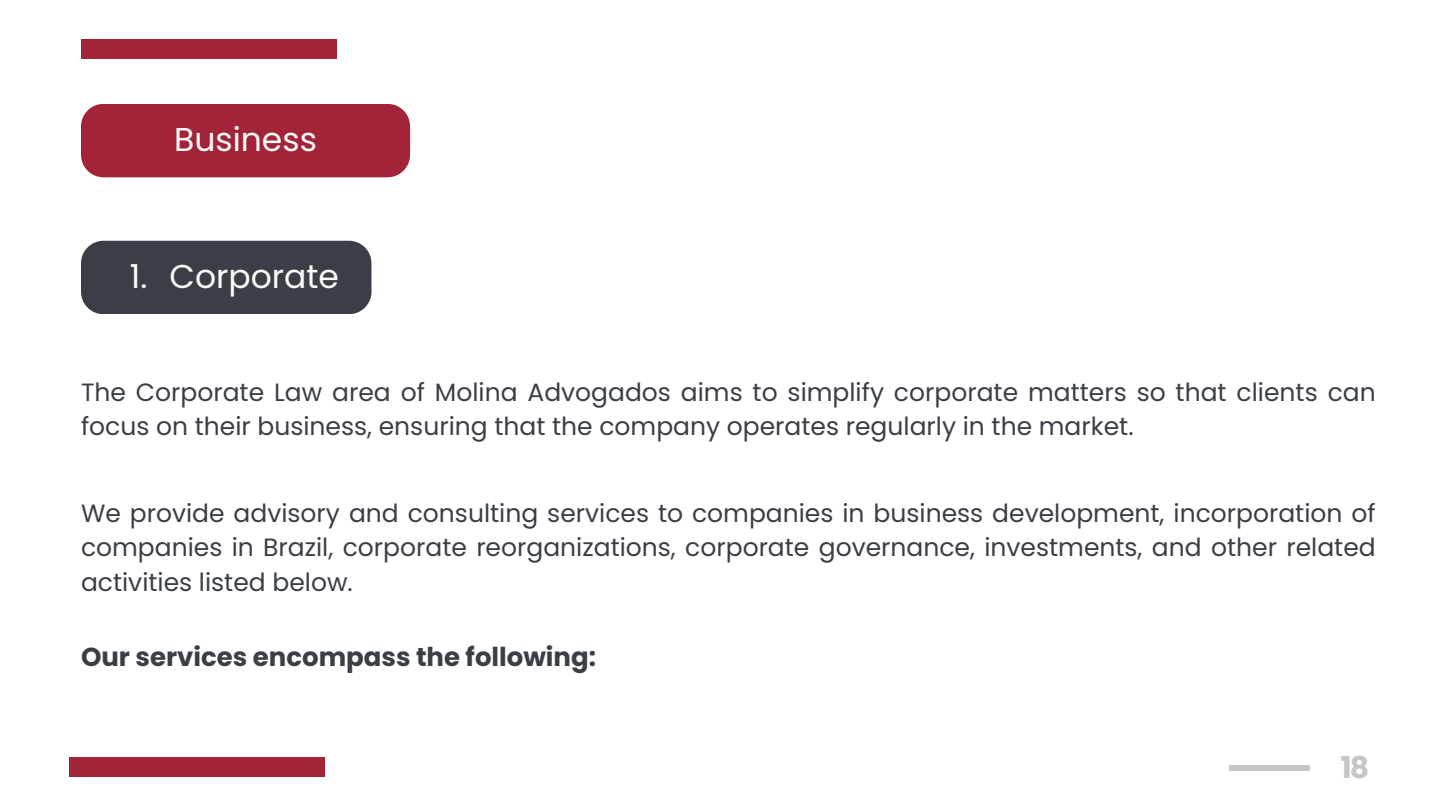
<style>
.page{position:relative;width:1440px;height:810px;background:#fff}
.page>*{position:absolute;margin:0;border:0;box-sizing:border-box;transform-origin:0 0}
.t1{font:33px "Poppins";color:#fdfbfa}
.t2{font:700 30px "Poppins";color:#c5c6c8}
.t3{font:700 26px "Poppins";color:#3a3f47}
.t4{font:25px/34.5px "Poppins";color:#3a3f47}
</style>
<div class="page">
<div style="left:81px;top:39px;width:256px;height:20px;background:#a32438"></div>
<div style="left:69px;top:757px;width:256px;height:20px;background:#a32438"></div>
<div style="left:1229px;top:765px;width:81px;height:5px;background:#c5c6c8"></div>
<div style="left:81px;top:104px;width:329px;height:73px;background:#a32438;border-radius:22px"></div>
<div style="left:81px;top:241px;width:290px;height:73px;background:#3a3f47;border-radius:22px"></div>
<h1 class="t1" style="left:174px;top:117px;width:144px">Business</h1>
<h2 class="t1" style="left:130px;top:254px;width:211px">1. Corporate</h2>
<p class="t4" style="left:81px;top:375px;width:1296px">The Corporate Law area of Molina Advogados aims to simplify corporate matters so that clients can focus on their business, ensuring that the company operates regularly in the market.</p>
<p class="t4" style="left:81px;top:496px;width:1296px;text-align:justify">We provide advisory and consulting services to companies in business development, incorporation of companies in Brazil, corporate reorganizations, corporate governance, investments, and other related activities listed below.</p>
<p class="t3" style="left:81px;top:638px;width:517px">Our services encompass the following:</p>
<p class="t2" style="left:1341px;top:747px;width:30px">18</p>
</div>
